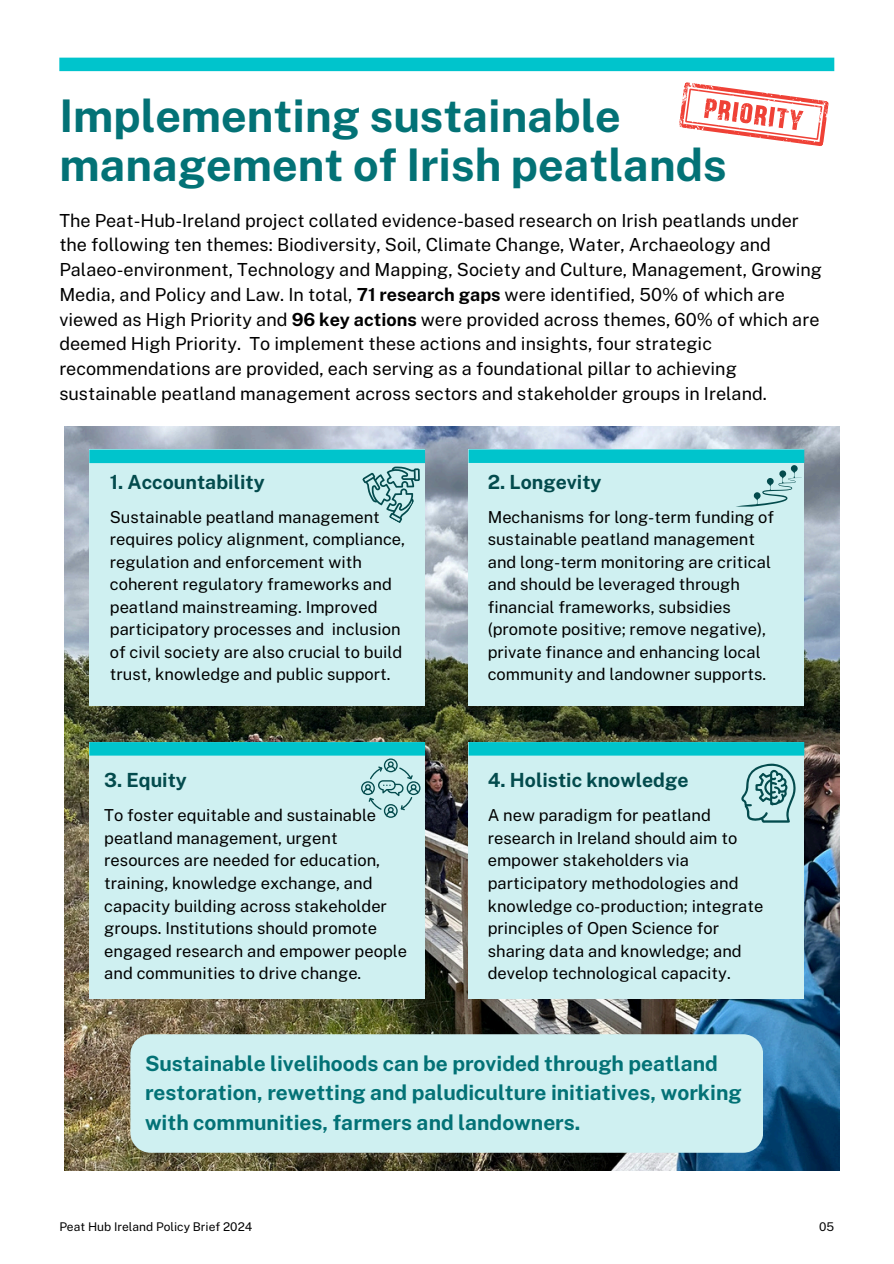
<style>
.page{position:relative;width:894px;height:1264px;background:#fff}
.page>*{position:absolute;margin:0;border:0;box-sizing:border-box;transform-origin:0 0}
.t1{font:700 45px/49.5px "Public Sans";color:#037276}
.t2{font:700 21px/29.2px "Public Sans";color:#037276}
.t3{font:700 19.5px "Public Sans";color:#034b4d}
.t4{font:18px/24.8px "Public Sans";color:#000}
.t5{font:16.5px/22.5px "Public Sans";color:#000}
.t6{font:12px "Public Sans";color:#000}
.s1{font-weight:700}
</style>
<div class="page">
<img style="left:65px;top:426px;width:774px;height:744px">
<div style="left:89px;top:449px;width:336px;height:257px;background:#cff0f1"></div>
<div style="left:89px;top:742px;width:336px;height:256px;background:#cff0f1"></div>
<div style="left:468px;top:449px;width:335px;height:257px;background:#cff0f1"></div>
<div style="left:468px;top:742px;width:335px;height:256px;background:#cff0f1"></div>
<div style="left:59px;top:58px;width:775px;height:13px;background:#00c4cc"></div>
<div style="left:89px;top:449px;width:336px;height:14px;background:#00c4cc"></div>
<div style="left:89px;top:742px;width:336px;height:13px;background:#00c4cc"></div>
<div style="left:468px;top:449px;width:336px;height:14px;background:#00c4cc"></div>
<div style="left:468px;top:742px;width:336px;height:13px;background:#00c4cc"></div>
<svg style="left:673px;top:57px;width:162px;height:89px"></svg>
<div style="left:130px;top:1034px;width:633px;height:118px;background:#cff0f1;border-radius:20px"></div>
<svg style="left:352px;top:447px;width:77px;height:77px"></svg>
<svg style="left:739px;top:465px;width:62px;height:41px"></svg>
<svg style="left:361px;top:758px;width:59px;height:59px"></svg>
<svg style="left:741px;top:763px;width:54px;height:59px"></svg>
<h3 class="t1" style="left:59px;top:91px;width:668px">Implementing sustainable management of Irish peatlands</h3>
<h2 class="t4" style="left:59px;top:208px;width:764px">The Peat-Hub-Ireland project collated evidence-based research on Irish peatlands under the following ten themes: Biodiversity, Soil, Climate Change, Water, Archaeology and Palaeo-environment, Technology and Mapping, Society and Culture, Management, Growing Media, and Policy and Law. In total, <span class="s1">71 research gaps</span> were identified, 50% of which are viewed as High Priority and <span class="s1">96 key actions</span> were provided across themes, 60% of which are deemed High Priority. To implement these actions and insights, four strategic recommendations are provided, each serving as a foundational pillar to achieving sustainable peatland management across sectors and stakeholder groups in Ireland.</h2>
<p class="t3" style="left:110px;top:470px;width:156px">1. Accountability</p>
<p class="t5" style="left:110px;top:505px;width:297px">Sustainable peatland management requires policy alignment, compliance, regulation and enforcement with coherent regulatory frameworks and peatland mainstreaming. Improved participatory processes and inclusion of civil society are also crucial to build trust, knowledge and public support.</p>
<h1 class="t3" style="left:104px;top:768px;width:84px">3. Equity</h1>
<h3 class="t5" style="left:104px;top:804px;width:304px">To foster equitable and sustainable peatland management, urgent resources are needed for education, training, knowledge exchange, and capacity building across stakeholder groups. Institutions should promote engaged research and empower people and communities to drive change.</h3>
<p class="t3" style="left:487px;top:470px;width:115px">2. Longevity</p>
<p class="t5" style="left:487px;top:505px;width:288px">Mechanisms for long-term funding of sustainable peatland management and long-term monitoring are critical and should be leveraged through financial frameworks, subsidies (promote positive; remove negative), private finance and enhancing local community and landowner supports.</p>
<p class="t3" style="left:487px;top:768px;width:202px">4. Holistic knowledge</p>
<p class="t5" style="left:487px;top:804px;width:277px">A new paradigm for peatland research in Ireland should aim to empower stakeholders via participatory methodologies and knowledge co-production; integrate principles of Open Science for sharing data and knowledge; and develop technological capacity.</p>
<p class="t2" style="left:145px;top:1048px;width:598px">Sustainable livelihoods can be provided through peatland restoration, rewetting and paludiculture initiatives, working with communities, farmers and landowners.</p>
<p class="t6" style="left:59px;top:1219px;width:194px">Peat Hub Ireland Policy Brief 2024</p>
<p class="t6" style="left:819px;top:1219px;width:17px">05</p>
</div>
